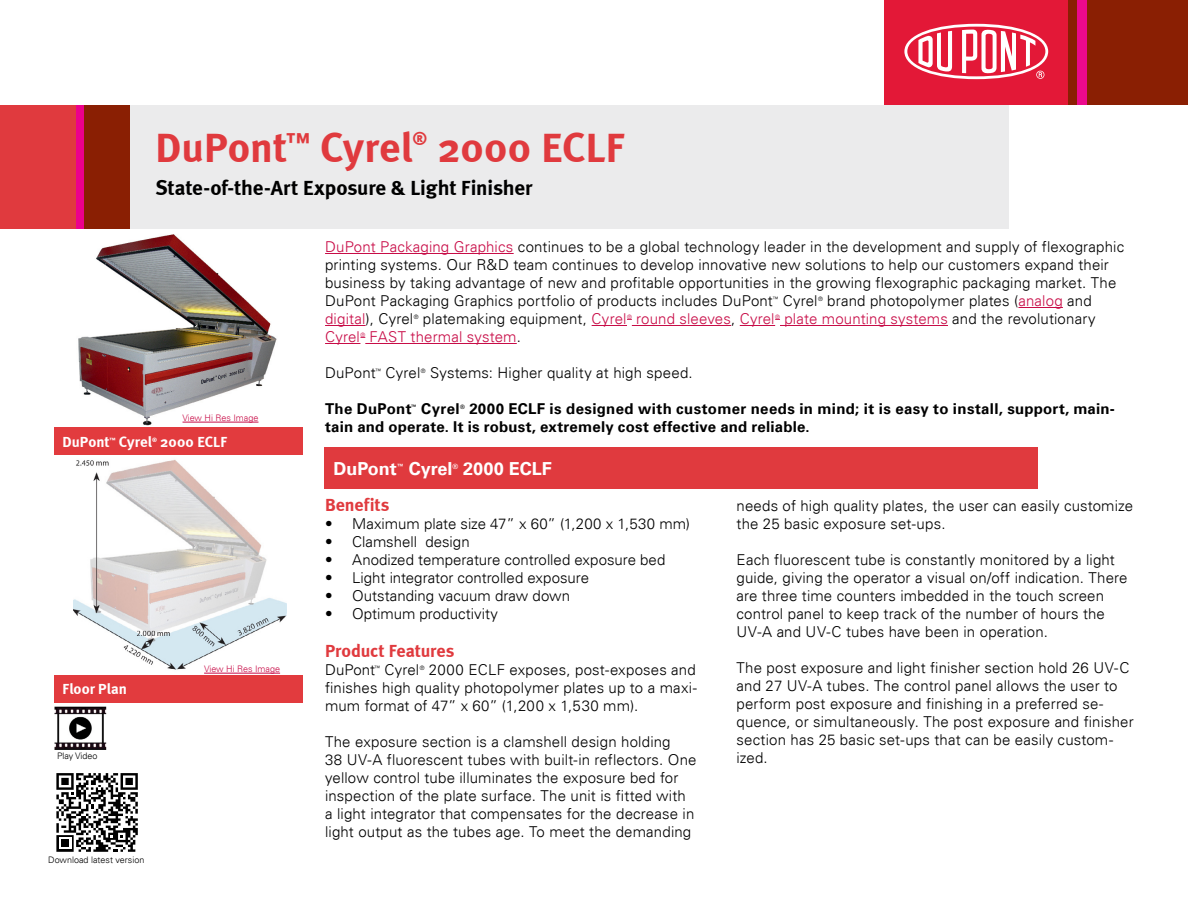
<style>
.page{position:relative;width:1188px;height:918px;background:#fff}
.page>*{position:absolute;margin:0;border:0;box-sizing:border-box;transform-origin:0 0}
.t1{font:700 42px "Meta";color:#e03a3e}
.t2{font:700 21px "Meta";letter-spacing:-.005em;color:#000}
.t3{font:700 18px "Meta";letter-spacing:-.005em;color:#e03a3e}
.t4{font:700 18px "Univers LT";color:#fff}
.t5{font:300 15px/18px "Univers LT";letter-spacing:.01em;color:#000}
.t6{font:700 15px/18px "Univers LT";letter-spacing:.02em;color:#000}
.t7{font:300 15px "Univers LT";letter-spacing:.01em;color:#c80c47}
.t8{font:700 15px "Meta";letter-spacing:.005em;color:#fff}
.t9{font:300 9px "Univers LT";color:#000}
.t10{font:300 9px "Univers LT";color:#c80c47}
.t11{font:700 7.2px "Univers LT";color:#fff}
.t12{font:300 6px "Univers LT";color:#000}
.t13{font:300 6px "Univers LT";color:#c80c47}
.t14{font:700 6px "Univers LT";color:#000}
.t15{font:700 6px "Meta";color:#fff}
.s1{color:#c80c47}
.s2{color:#000}
</style>
<div class="page">
<svg style="left:56px;top:773px;width:82px;height:79px"></svg>
<hr style="left:325px;top:253px;width:189px;height:1px;background:#c80c47">
<hr style="left:1018px;top:307px;width:45px;height:1px;background:#c80c47">
<hr style="left:325px;top:325px;width:41px;height:1px;background:#c80c47">
<hr style="left:592px;top:325px;width:35px;height:1px;background:#c80c47">
<hr style="left:632px;top:325px;width:99px;height:1px;background:#c80c47">
<hr style="left:740px;top:325px;width:35px;height:1px;background:#c80c47">
<hr style="left:780px;top:325px;width:168px;height:1px;background:#c80c47">
<hr style="left:325px;top:343px;width:35px;height:1px;background:#c80c47">
<hr style="left:365px;top:343px;width:152px;height:1px;background:#c80c47">
<div style="left:324px;top:447px;width:714px;height:41px;background:#e03a3e"></div>
<div style="left:75px;top:105px;width:9px;height:124px;background:#ec008c"></div>
<div style="left:0;top:105px;width:76px;height:124px;background:#e03a3e"></div>
<div style="left:84px;top:105px;width:46px;height:124px;background:#8a1f03"></div>
<div style="left:131px;top:105px;width:878px;height:124px;background:#ebebec"></div>
<div style="left:54px;top:428px;width:248px;height:27px;background:#e23b3e"></div>
<div style="left:54px;top:675px;width:248px;height:28px;background:#e23b3e"></div>
<img style="left:78px;top:234px;width:199px;height:192px">
<hr style="left:183px;top:422px;width:75px;height:1px;background:#c80c47">
<img style="left:74px;top:459px;width:212px;height:214px">
<hr style="left:204px;top:673px;width:76px;height:1px;background:#c80c47">
<img style="left:54px;top:707px;width:53px;height:43px">
<div style="left:1068px;top:0;width:120px;height:104px;background:#8a1f03"></div>
<div style="left:1077px;top:0;width:10px;height:104px;background:#ec098d"></div>
<div style="left:885px;top:0;width:183px;height:104px;background:#e31837"></div>
<svg style="left:904px;top:24px;width:144px;height:55px"></svg>
<h1 class="t1" style="left:156px;top:122px;width:259px">DuPont<sup>™</sup> Cyrel</h1>
<p class="t3" style="left:413px;top:128px;width:16px">®</p>
<h1 class="t1" style="left:437px;top:122px;width:188px">2000 ECLF</h1>
<h2 class="t2" style="left:156px;top:175px;width:378px">State-of-the-Art Exposure &amp; Light Finisher</h2>
<p class="t10" style="left:183px;top:413px;width:77px">View Hi Res Image</p>
<p class="t8" style="left:63px;top:433px;width:49px">DuPont</p>
<p class="t15" style="left:109px;top:436px;width:8px">™</p>
<p class="t8" style="left:119px;top:433px;width:35px">Cyrel</p>
<p class="t15" style="left:152px;top:436px;width:6px">®</p>
<p class="t8" style="left:160px;top:433px;width:68px">2000 ECLF</p>
<p class="t8" style="left:63px;top:680px;width:66px">Floor Plan</p>
<p class="t9" style="left:57px;top:751px;width:42px">Play Video</p>
<p class="t9" style="left:48px;top:854px;width:98px">Download latest version</p>
<p class="t10" style="left:204px;top:664px;width:77px">View Hi Res Image</p>
<p class="t5" style="left:325px;top:238px;width:801px"><span class="s1">DuPont Packaging Graphics</span> continues to be a global technology leader in the development and supply of flexographic printing systems. Our R&amp;D team continues to develop innovative new solutions to help our customers expand their business by taking advantage of new and profitable opportunities in the growing flexographic packaging market. The DuPont Packaging Graphics portfolio of products includes DuPont</p>
<p class="t12" style="left:773px;top:295px;width:7px">™</p>
<p class="t5" style="left:783px;top:292px;width:36px">Cyrel</p>
<p class="t12" style="left:818px;top:295px;width:6px">®</p>
<p class="t5" style="left:827px;top:292px;width:266px">brand photopolymer plates (<span class="s1">analog</span> and</p>
<p class="t7" style="left:325px;top:310px;width:90px">digital<span class="s2">), Cyrel</span></p>
<p class="t12" style="left:414px;top:313px;width:6px">®</p>
<p class="t5" style="left:423px;top:310px;width:205px">platemaking equipment, <span class="s1">Cyrel</span></p>
<p class="t13" style="left:627px;top:313px;width:6px">®</p>
<p class="t7" style="left:636px;top:310px;width:140px">round sleeves<span class="s2">,</span> Cyrel</p>
<p class="t13" style="left:775px;top:313px;width:6px">®</p>
<p class="t7" style="left:784px;top:310px;width:313px">plate mounting systems <span class="s2">and the revolutionary</span></p>
<p class="t7" style="left:325px;top:328px;width:36px">Cyrel</p>
<p class="t13" style="left:360px;top:331px;width:6px">®</p>
<p class="t7" style="left:370px;top:328px;width:153px">FAST thermal system<span class="s2">.</span></p>
<p class="t5" style="left:325px;top:364px;width:52px">DuPont</p>
<p class="t12" style="left:376px;top:367px;width:7px">™</p>
<p class="t5" style="left:386px;top:364px;width:36px">Cyrel</p>
<p class="t12" style="left:421px;top:367px;width:6px">®</p>
<p class="t5" style="left:430px;top:364px;width:264px">Systems: Higher quality at high speed.</p>
<p class="t6" style="left:325px;top:400px;width:88px">The DuPont</p>
<p class="t14" style="left:411px;top:403px;width:7px">™</p>
<p class="t6" style="left:421px;top:400px;width:40px">Cyrel</p>
<p class="t14" style="left:460px;top:403px;width:6px">®</p>
<p class="t6" style="left:325px;top:400px;width:791px;text-indent:144px">2000 ECLF is designed with customer needs in mind; it is easy to install, support, main&shy;tain and operate. It is robust, extremely cost effective and reliable.</p>
<p class="t4" style="left:333px;top:458px;width:65px">DuPont</p>
<p class="t11" style="left:397px;top:462px;width:9px">™</p>
<p class="t4" style="left:409px;top:458px;width:45px">Cyrel</p>
<p class="t11" style="left:452px;top:462px;width:7px">®</p>
<p class="t4" style="left:463px;top:458px;width:90px">2000 ECLF</p>
<p class="t3" style="left:325px;top:494px;width:66px">Benefits</p>
<p class="t5" style="left:325px;top:515px;width:367px">• Maximum plate size 47” x 60” (1,200 x 1,530 mm)</p>
<p class="t5" style="left:325px;top:533px;width:146px">• Clamshell design</p>
<p class="t5" style="left:325px;top:551px;width:342px">• Anodized temperature controlled exposure bed</p>
<p class="t5" style="left:325px;top:569px;width:265px">• Light integrator controlled exposure</p>
<p class="t5" style="left:325px;top:587px;width:247px">• Outstanding vacuum draw down</p>
<p class="t5" style="left:325px;top:605px;width:174px">• Optimum productivity</p>
<p class="t3" style="left:325px;top:640px;width:131px">Product Features</p>
<p class="t5" style="left:325px;top:661px;width:51px">DuPont</p>
<p class="t12" style="left:375px;top:664px;width:7px">™</p>
<p class="t5" style="left:384px;top:661px;width:36px">Cyrel</p>
<p class="t12" style="left:420px;top:664px;width:6px">®</p>
<p class="t5" style="left:737px;top:496px;width:398px">needs of high quality plates, the user can easily customize the 25 basic exposure set-ups.</p>
<p class="t5" style="left:737px;top:550px;width:392px">Each fluorescent tube is constantly monitored by a light guide, giving the operator a visual on/off indication. There are three time counters imbedded in the touch screen control panel to keep track of the number of hours the UV-A and UV-C tubes have been in operation.</p>
<p class="t5" style="left:737px;top:658px;width:399px">The post exposure and light finisher section hold 26 UV-C and 27 UV-A tubes. The control panel allows the user to perform post exposure and finishing in a preferred se&shy;quence, or simultaneously. The post exposure and finisher section has 25 basic set-ups that can be easily custom&shy;ized.</p>
<p class="t5" style="left:325px;top:661px;width:373px;text-align:justify;text-indent:104px">2000 ECLF exposes, post-exposes and finishes high quality photopolymer plates up to a maxi&shy;mum format of 47” x 60” (1,200 x 1,530 mm).</p>
<p class="t5" style="left:325px;top:733px;width:373px">The exposure section is a clamshell design holding<br>38 UV-A fluorescent tubes with built-in reflectors. One yellow control tube illuminates the exposure bed for inspection of the plate surface. The unit is fitted with a light integrator that compensates for the decrease in light output as the tubes age. To meet the demanding</p>
</div>
